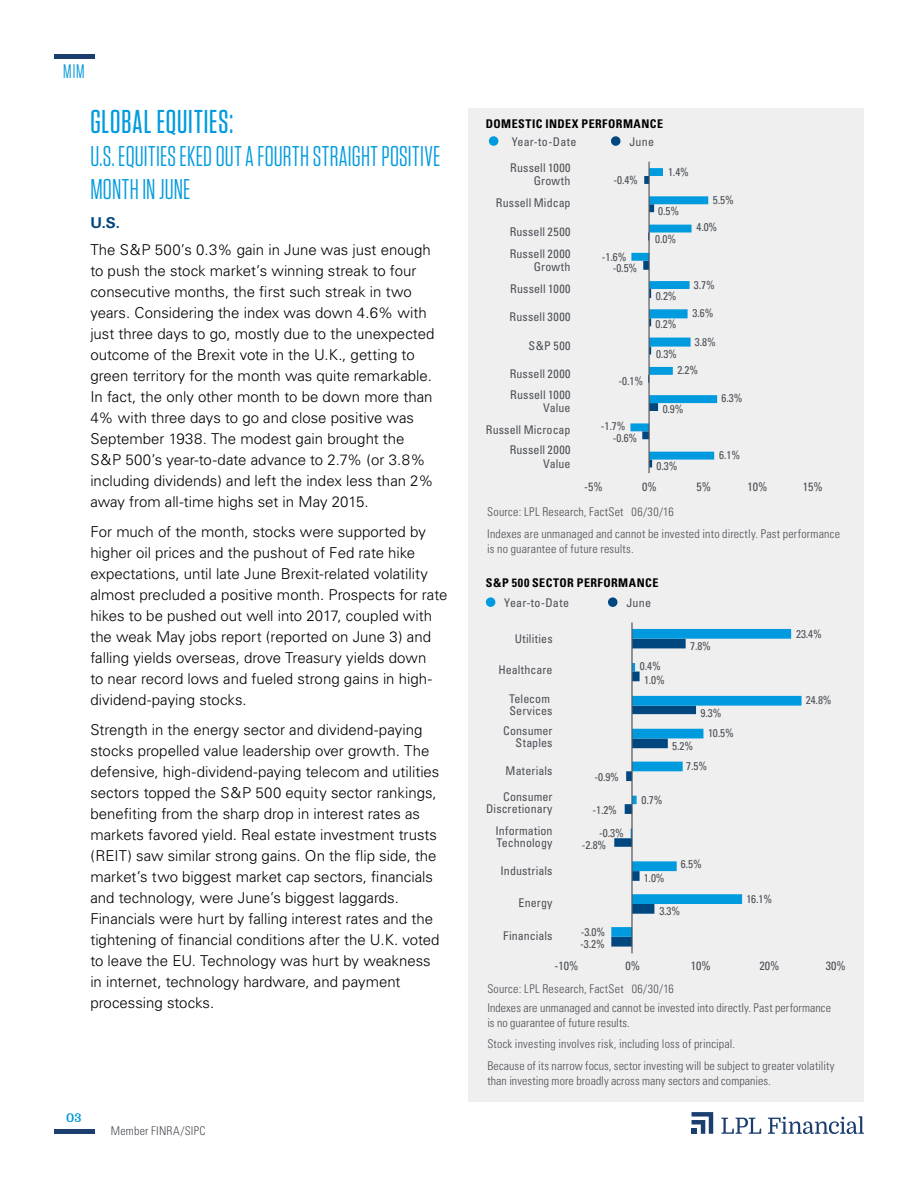
<style>
.page{position:relative;width:918px;height:1188px;background:#fff}
.page>*{position:absolute;margin:0;border:0;box-sizing:border-box;transform-origin:0 0}
.t1{font:500 33px "Tungsten Narrow";letter-spacing:.03em;color:#009bde}
.t2{font:28.5px/33px "Tungsten Narrow";letter-spacing:.01em;color:#009bde}
.t3{font:19.5px "Tungsten Narrow";color:#0098d8}
.t4{font:300 15px/21px "Univers";color:#000}
.t5{font:700 15px "Univers";color:#00467f}
.t6{font:300 condensed 12px/21.8px "Univers";letter-spacing:.01em;color:#4b4f54}
.t7{font:condensed 12px/21.8px "Univers";letter-spacing:.01em;color:#4c5055;text-align:right}
.t8{font:300 condensed 12px/15px "Univers";letter-spacing:.015em;color:#4c4f54}
.t9{font:condensed 12px "Univers";letter-spacing:.015em;color:#4b4f54}
.t10{font:700 condensed 12px "Univers";letter-spacing:.04em;color:#000}
.t11{font:700 12px "Domine";color:#0098d8}
.t12{font:condensed 11.25px "Univers";letter-spacing:-.01em;color:#4b4f54}
</style>
<div class="page">
<hr style="left:54px;top:1130px;width:40px;height:4px;background:#1b3e6f">
<hr style="left:54px;top:54px;width:40px;height:4px;background:#1b3e6f">
<svg style="left:692px;top:1112px;width:21px;height:22px"></svg>
<svg style="left:721px;top:1118px;width:40px;height:16px"></svg>
<svg style="left:768px;top:1116px;width:96px;height:18px"></svg>
<div style="left:469px;top:108px;width:395px;height:994px;background:#efeff0"></div>
<svg style="left:630px;top:168px;width:87px;height:299px"></svg>
<hr style="left:648px;top:162px;width:2px;height:311px;background:#4b4f54">
<div style="left:489px;top:136px;width:9px;height:10px;background:#009bde;border-radius:50%"></div>
<div style="left:611px;top:136px;width:9px;height:10px;background:#00467f;border-radius:50%"></div>
<svg style="left:611px;top:937px;width:20px;height:10px"></svg>
<svg style="left:611px;top:629px;width:191px;height:308px"></svg>
<hr style="left:631px;top:622px;width:2px;height:331px;background:#4b4f54">
<div style="left:486px;top:597px;width:9px;height:10px;background:#009bde;border-radius:50%"></div>
<div style="left:608px;top:597px;width:9px;height:10px;background:#00467f;border-radius:50%"></div>
<h3 class="t3" style="left:63px;top:62px;width:23px">MIM</h3>
<h1 class="t1" style="left:90px;top:105px;width:144px">GLOBAL EQUITIES:</h1>
<h2 class="t2" style="left:90px;top:140px;width:352px">U.S. EQUITIES EKED OUT A FOURTH STRAIGHT POSITIVE<br>MONTH IN JUNE</h2>
<p class="t5" style="left:90px;top:214px;width:31px">U.S.</p>
<p class="t4" style="left:90px;top:240px;width:346px">The S&amp;P 500’s 0.3% gain in June was just enough to push the stock market’s winning streak to four consecutive months, the first such streak in two years. Considering the index was down 4.6% with just three days to go, mostly due to the unexpected outcome of the Brexit vote in the U.K., getting to green territory for the month was quite remarkable.<br>In fact, the only other month to be down more than 4% with three days to go and close positive was September 1938. The modest gain brought the S&amp;P 500’s year-to-date advance to 2.7% (or 3.8% including dividends) and left the index less than 2% away from all-time highs set in May 2015.</p>
<p class="t4" style="left:90px;top:522px;width:359px">For much of the month, stocks were supported by higher oil prices and the pushout of Fed rate hike expectations, until late June Brexit-related volatility almost precluded a positive month. Prospects for rate hikes to be pushed out well into 2017, coupled with the weak May jobs report (reported on June 3) and falling yields overseas, drove Treasury yields down<br>to near record lows and fueled strong gains in high&shy;dividend-paying stocks.</p>
<p class="t4" style="left:90px;top:720px;width:351px">Strength in the energy sector and dividend-paying stocks propelled value leadership over growth. The defensive, high-dividend-paying telecom and utilities sectors topped the S&amp;P 500 equity sector rankings, benefiting from the sharp drop in interest rates as markets favored yield. Real estate investment trusts (REIT) saw similar strong gains. On the flip side, the market’s two biggest market cap sectors, financials and technology, were June’s biggest laggards.<br>Financials were hurt by falling interest rates and the tightening of financial conditions after the U.K. voted to leave the EU. Technology was hurt by weakness in internet, technology hardware, and payment processing stocks.</p>
<p class="t11" style="left:66px;top:1112px;width:17px">03</p>
<p class="t6" style="left:111px;top:1120px;width:96px">Member FINRA/SIPC</p>
<p class="t10" style="left:486px;top:116px;width:179px">DOMESTIC INDEX PERFORMANCE</p>
<p class="t9" style="left:512px;top:134px;width:66px">Year-to-Date</p>
<p class="t9" style="left:629px;top:134px;width:26px">June</p>
<p class="t7" style="left:510px;top:161px;width:62px;line-height:13.5px">Russell 1000<br>Growth</p>
<p class="t7" style="left:496px;top:192px;width:76px">Russell Midcap</p>
<p class="t7" style="left:510px;top:221px;width:62px;text-align:left">Russell 2500<br>Russell 2000</p>
<p class="t7" style="left:510px;top:256px;width:62px">Growth<br>Russell 1000</p>
<p class="t7" style="left:510px;top:306px;width:63px">Russell 3000</p>
<p class="t7" style="left:528px;top:334px;width:44px">S&amp;P 500</p>
<p class="t7" style="left:510px;top:363px;width:62px;line-height:20.7px;text-align:left">Russell 2000<br>Russell 1000</p>
<p class="t7" style="left:486px;top:397px;width:86px">Value<br>Russell Microcap</p>
<p class="t7" style="left:510px;top:443px;width:62px;line-height:13.5px">Russell 2000<br>Value</p>
<p class="t12" style="left:614px;top:172px;width:26px">-0.4%</p>
<p class="t12" style="left:602px;top:249px;width:26px">-1.6%</p>
<p class="t12" style="left:613px;top:260px;width:26px">-0.5%</p>
<p class="t12" style="left:619px;top:374px;width:26px">-0.1%</p>
<p class="t12" style="left:601px;top:419px;width:26px">-1.7%</p>
<p class="t12" style="left:613px;top:430px;width:26px">-0.6%</p>
<p class="t12" style="left:668px;top:164px;width:22px">1.4%</p>
<p class="t12" style="left:658px;top:204px;width:22px">0.5%</p>
<p class="t12" style="left:655px;top:232px;width:22px">0.0%</p>
<p class="t12" style="left:713px;top:193px;width:22px">5.5%</p>
<p class="t12" style="left:696px;top:220px;width:22px">4.0%</p>
<p class="t12" style="left:656px;top:289px;width:22px">0.2%</p>
<p class="t12" style="left:656px;top:317px;width:22px">0.2%</p>
<p class="t12" style="left:656px;top:347px;width:22px">0.3%</p>
<p class="t12" style="left:694px;top:278px;width:22px">3.7%</p>
<p class="t12" style="left:693px;top:306px;width:22px">3.6%</p>
<p class="t12" style="left:695px;top:334px;width:22px">3.8%</p>
<p class="t12" style="left:677px;top:363px;width:22px">2.2%</p>
<p class="t12" style="left:663px;top:402px;width:22px">0.9%</p>
<p class="t12" style="left:657px;top:459px;width:22px">0.3%</p>
<p class="t12" style="left:722px;top:391px;width:22px">6.3%</p>
<p class="t12" style="left:719px;top:448px;width:22px">6.1%</p>
<p class="t9" style="left:584px;top:479px;width:20px">-5%</p>
<p class="t9" style="left:642px;top:479px;width:16px">0%</p>
<p class="t9" style="left:697px;top:479px;width:16px">5%</p>
<p class="t9" style="left:748px;top:479px;width:21px">10%</p>
<p class="t9" style="left:803px;top:479px;width:21px">15%</p>
<p class="t6" style="left:487px;top:501px;width:188px">Source: LPL Research, FactSet 06/30/16</p>
<p class="t8" style="left:487px;top:526px;width:354px">Indexes are unmanaged and cannot be invested into directly. Past performance is no guarantee of future results.</p>
<p class="t10" style="left:486px;top:576px;width:174px">S&amp;P 500 SECTOR PERFORMANCE</p>
<p class="t9" style="left:504px;top:595px;width:66px">Year-to-Date</p>
<p class="t9" style="left:626px;top:595px;width:26px">June</p>
<p class="t7" style="left:515px;top:627px;width:39px">Utilities</p>
<p class="t7" style="left:498px;top:659px;width:56px">Healthcare</p>
<p class="t7" style="left:509px;top:692px;width:45px;line-height:12px;text-align:left">Telecom<br>Services</p>
<p class="t7" style="left:503px;top:725px;width:51px;line-height:12px">Consumer<br>Staples</p>
<p class="t7" style="left:503px;top:758px;width:51px;line-height:26.2px;text-align:left">Materials<br>Consumer</p>
<p class="t7" style="left:486px;top:798px;width:68px">Discretionary<br>Information</p>
<p class="t7" style="left:496px;top:832px;width:58px">Technology</p>
<p class="t7" style="left:501px;top:860px;width:54px">Industrials</p>
<p class="t7" style="left:518px;top:892px;width:36px">Energy</p>
<p class="t7" style="left:503px;top:925px;width:51px">Financials</p>
<p class="t12" style="left:595px;top:770px;width:26px">-0.9%</p>
<p class="t12" style="left:593px;top:803px;width:26px">-1.2%</p>
<p class="t12" style="left:599px;top:825px;width:26px">-0.3%</p>
<p class="t12" style="left:582px;top:838px;width:26px">-2.8%</p>
<p class="t12" style="left:581px;top:925px;width:26px">-3.0%</p>
<p class="t12" style="left:580px;top:937px;width:26px">-3.2%</p>
<p class="t12" style="left:640px;top:658px;width:22px">0.4%</p>
<p class="t12" style="left:644px;top:672px;width:22px">1.0%</p>
<p class="t12" style="left:690px;top:639px;width:22px">7.8%</p>
<p class="t12" style="left:701px;top:705px;width:22px">9.3%</p>
<p class="t12" style="left:672px;top:739px;width:22px">5.2%</p>
<p class="t12" style="left:708px;top:726px;width:27px">10.5%</p>
<p class="t12" style="left:686px;top:759px;width:22px">7.5%</p>
<p class="t12" style="left:642px;top:792px;width:22px">0.7%</p>
<p class="t12" style="left:644px;top:871px;width:22px">1.0%</p>
<p class="t12" style="left:681px;top:857px;width:22px">6.5%</p>
<p class="t12" style="left:659px;top:904px;width:22px">3.3%</p>
<p class="t12" style="left:746px;top:892px;width:27px">16.1%</p>
<p class="t12" style="left:796px;top:627px;width:27px">23.4%</p>
<p class="t12" style="left:806px;top:693px;width:27px">24.8%</p>
<p class="t9" style="left:554px;top:958px;width:25px">-10%</p>
<p class="t9" style="left:626px;top:958px;width:16px">0%</p>
<p class="t9" style="left:691px;top:958px;width:21px">10%</p>
<p class="t9" style="left:760px;top:958px;width:21px">20%</p>
<p class="t9" style="left:826px;top:958px;width:21px">30%</p>
<p class="t6" style="left:487px;top:980px;width:345px;line-height:18.3px">Source: LPL Research, FactSet 06/30/16<br>Indexes are unmanaged and cannot be invested into directly. Past performance</p>
<p class="t6" style="left:487px;top:1012px;width:349px">is no guarantee of future results.<br>Stock investing involves risk, including loss of principal.<br>Because of its narrow focus, sector investing will be subject to greater volatility</p>
<p class="t6" style="left:487px;top:1070px;width:285px">than investing more broadly across many sectors and companies.</p>
</div>
